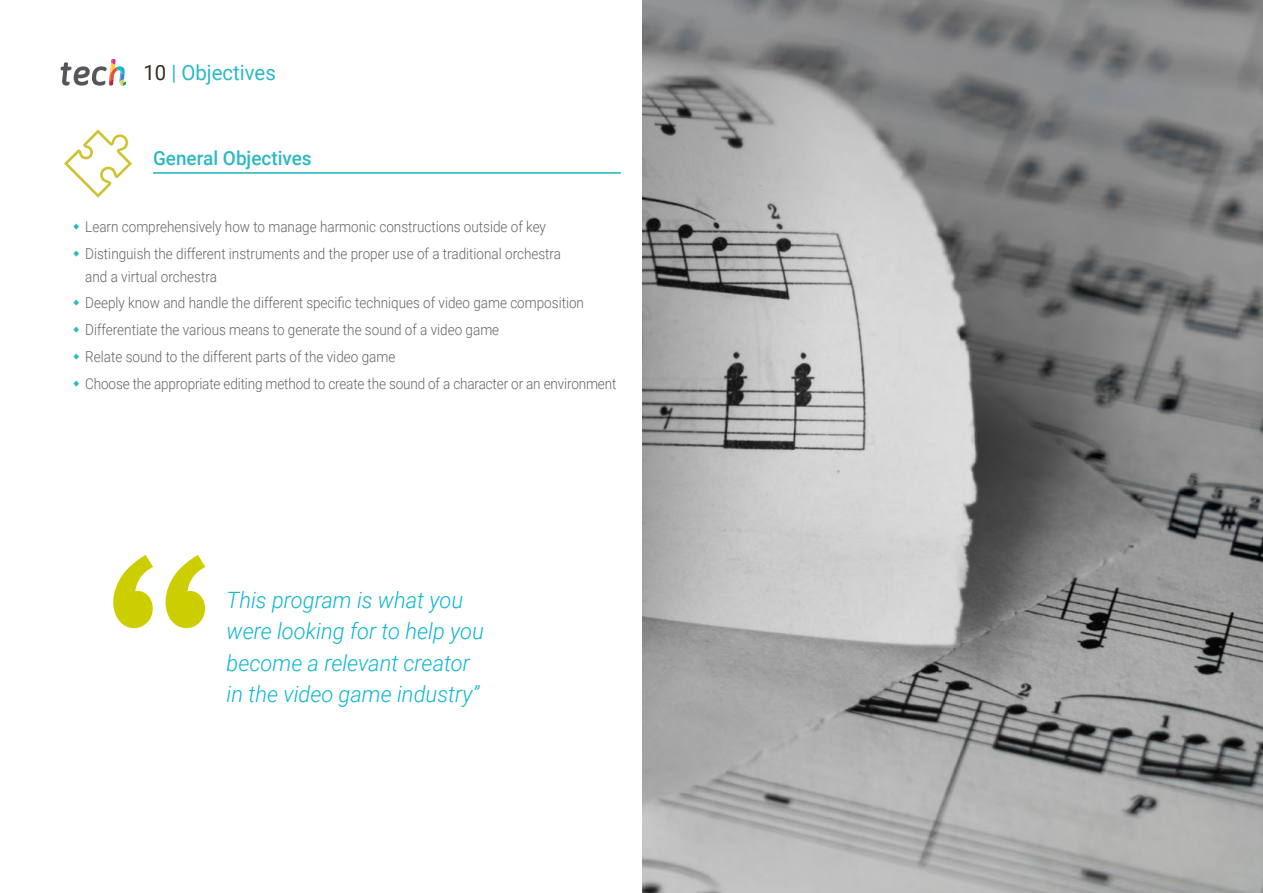
<style>
.page{position:relative;width:1263px;height:893px;background:#fff}
.page>*{position:absolute;margin:0;border:0;box-sizing:border-box;transform-origin:0 0}
.t1{font:italic 300 22.5px/31.5px "Roboto";color:#0fb6cf}
.t2{font:21px "Roboto";color:#2db8c5}
.t3{font:500 19.5px "Roboto";color:#2db8c5}
.t4{font:300 15px/26.7px "Roboto";color:#61646a;scale:.9 1}
.s1{color:#312e20}
</style>
<div class="page">
<hr style="left:153px;top:173px;width:468px;height:1px;background:#2db8c5">
<svg style="left:64px;top:129px;width:68px;height:69px"></svg>
<svg style="left:61px;top:59px;width:65px;height:27px"></svg>
<svg style="left:113px;top:555px;width:92px;height:73px"></svg>
<img style="left:642px;top:0;width:621px;height:893px">
<h2 class="t2" style="left:144px;top:57px;width:134px"><span class="s1">10</span> | Objectives</h2>
<h3 class="t3" style="left:153px;top:144px;width:160px">General Objectives</h3>
<p class="t4" style="left:85px;top:213px;width:530px">Learn comprehensively how to manage harmonic constructions outside of key<br>Distinguish the different instruments and the proper use of a traditional orchestra</p>
<p class="t4" style="left:85px;top:262px;width:592px">and a virtual orchestra<br>Deeply know and handle the different specific techniques of video game composition Differentiate the various means to generate the sound of a video game<br>Relate sound to the different parts of the video game<br>Choose the appropriate editing method to create the sound of a character or an environment</p>
<h1 class="t1" style="left:227px;top:583px;width:259px">This program is what you were looking for to help you become a relevant creator in the video game industry”</h1>
</div>
